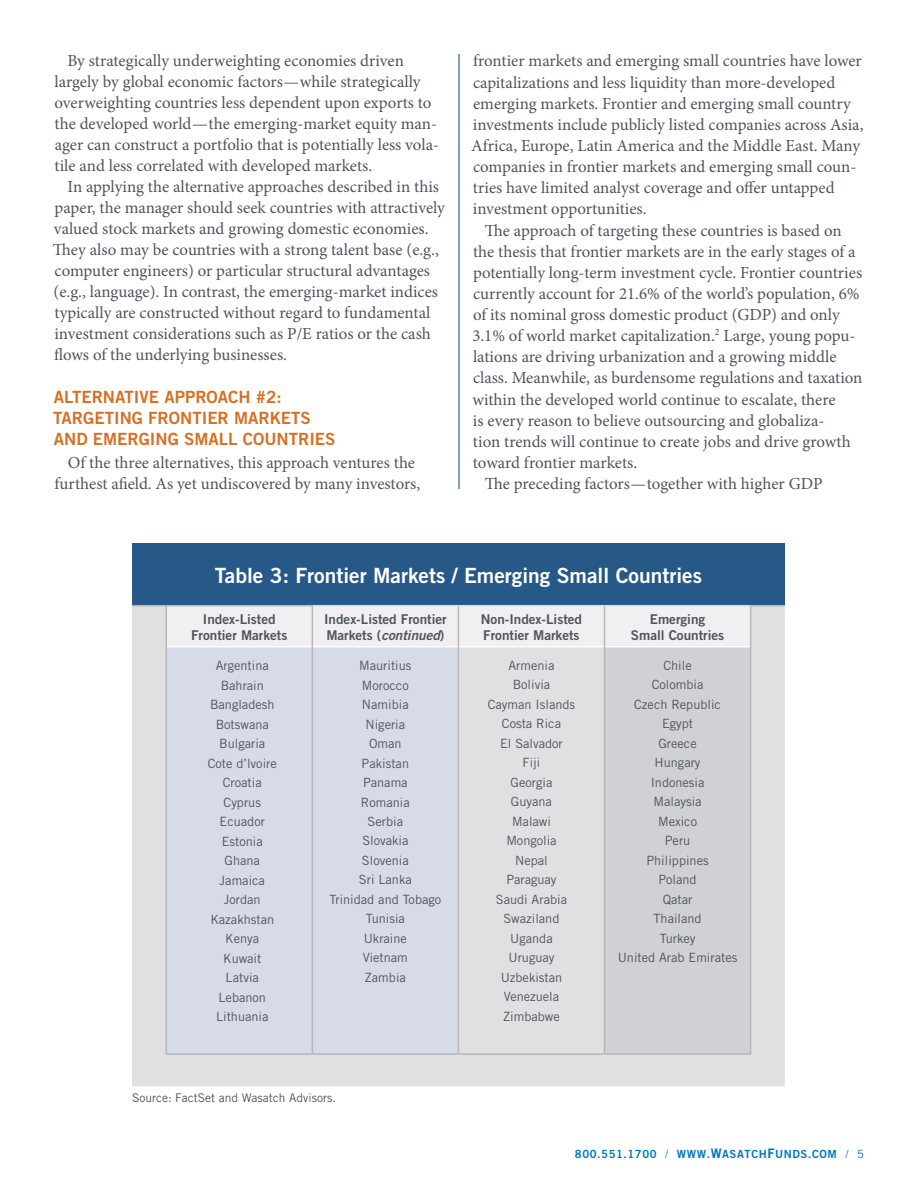
<style>
.page{position:relative;width:918px;height:1188px;background:#fff}
.page>*{position:absolute;margin:0;border:0;box-sizing:border-box;transform-origin:0 0}
.t1{font:21px "Trade Gothic Bold Two";color:#fff}
.t2{font:16.8px/21px "Minion Pro";color:#4f545d}
.t3{font:16.8px/21px "Trade Gothic Bold Two";color:#d77023}
.t4{font:13.5px/16.2px "Trade Gothic Bold Two";color:#4f545d;text-align:center}
.t5{font:12.75px/19.5px "Trade Gothic";color:#4f545d;text-align:center}
.t6{font:12px "Trade Gothic";color:#4f545d}
.t7{font:11.25px "Trade Gothic Bold Two";letter-spacing:.05em;color:#0077bf}
.s1{font-style:italic}
.s2{font-family:"Trade Gothic"}
.s3{font-size:13.2px}
</style>
<div class="page">
<hr style="left:458px;top:54px;width:2px;height:435px;background:#265988">
<div style="left:132px;top:543px;width:653px;height:63px;background:#265988"></div>
<div style="left:132px;top:606px;width:653px;height:480px;background:#e0e0e3"></div>
<div style="left:167px;top:606px;width:583px;height:40px;background:#f1eff1"></div>
<div style="left:167px;top:647px;width:291px;height:406px;background:#d7dbe7"></div>
<div style="left:605px;top:647px;width:146px;height:407px;background:#d0d1d5"></div>
<hr style="left:166px;top:605px;width:147px;height:1px;background:#b6b7bb">
<hr style="left:166px;top:606px;width:1px;height:41px;background:#b6b7bb">
<hr style="left:750px;top:606px;width:1px;height:41px;background:#b6b7bb">
<hr style="left:166px;top:647px;width:1px;height:406px;background:#b6b7bb">
<hr style="left:750px;top:647px;width:1px;height:406px;background:#b6b7bb">
<hr style="left:166px;top:1053px;width:146px;height:2px;background:#b6b7bb">
<hr style="left:458px;top:1053px;width:147px;height:2px;background:#b6b7bb">
<hr style="left:313px;top:605px;width:145px;height:1px;background:#dddee0">
<hr style="left:458px;top:605px;width:147px;height:1px;background:#dddee0">
<hr style="left:605px;top:605px;width:145px;height:1px;background:#dddee0">
<hr style="left:167px;top:646px;width:145px;height:1px;background:#fff">
<hr style="left:313px;top:646px;width:145px;height:1px;background:#fff">
<hr style="left:459px;top:646px;width:145px;height:1px;background:#fff">
<hr style="left:605px;top:646px;width:145px;height:1px;background:#fff">
<hr style="left:605px;top:1053px;width:146px;height:2px;background:#b6b7bb">
<hr style="left:312px;top:606px;width:1px;height:41px;background:#b6b7bb">
<hr style="left:312px;top:647px;width:1px;height:406px;background:#b6b7bb">
<hr style="left:312px;top:1053px;width:146px;height:2px;background:#b6b7bb">
<hr style="left:458px;top:606px;width:1px;height:41px;background:#b6b7bb">
<hr style="left:604px;top:606px;width:1px;height:41px;background:#b6b7bb">
<hr style="left:458px;top:647px;width:1px;height:406px;background:#b6b7bb">
<hr style="left:604px;top:647px;width:1px;height:406px;background:#b6b7bb">
<hr style="left:132px;top:605px;width:34px;height:1px;background:#b6b7bb">
<hr style="left:750px;top:605px;width:35px;height:1px;background:#b6b7bb">
<p class="t2" style="left:54px;top:50px;width:386px;text-indent:13px">By strategically underweighting economies driven largely by global economic factors—while strategically overweighting countries less dependent upon exports to the developed world—the emerging-market equity man&shy;ager can construct a portfolio that is potentially less vola&shy;tile and less correlated with developed markets.</p>
<p class="t2" style="left:53px;top:177px;width:394px;text-indent:15px">In applying the alternative approaches described in this paper, the manager should seek countries with attractively valued stock markets and growing domestic economies.<br>They also may be countries with a strong talent base (e.g., computer engineers) or particular structural advantages (e.g., language). In contrast, the emerging-market indices typically are constructed without regard to fundamental investment considerations such as P/E ratios or the cash flows of the underlying businesses.</p>
<p class="t3" style="left:53px;top:386px;width:284px">ALTERNATIVE APPROACH #2:<br>TARGETING FRONTIER MARKETS<br>AND EMERGING SMALL COUNTRIES</p>
<p class="t2" style="left:55px;top:452px;width:367px;text-align:center">Of the three alternatives, this approach ventures the furthest afield. As yet undiscovered by many investors,</p>
<p class="t2" style="left:471px;top:51px;width:394px">frontier markets and emerging small countries have lower capitalizations and less liquidity than more-developed emerging markets. Frontier and emerging small country investments include publicly listed companies across Asia, Africa, Europe, Latin America and the Middle East. Many companies in frontier markets and emerging small coun&shy;tries have limited analyst coverage and offer untapped investment opportunities.</p>
<p class="t2" style="left:485px;top:220px;width:358px">The approach of targeting these countries is based on</p>
<p class="t2" style="left:473px;top:241px;width:384px">the thesis that frontier markets are in the early stages of a</p>
<p class="t2" style="left:473px;top:262px;width:391px">potentially long-term investment cycle. Frontier countries</p>
<p class="t2" style="left:473px;top:283px;width:388px">currently account for 21.6% of the world’s population, 6%</p>
<p class="t2" style="left:473px;top:304px;width:368px">of its nominal gross domestic product (GDP) and only</p>
<p class="t2" style="left:472px;top:326px;width:385px">3.1% of world market capitalization.<sup>2</sup> Large, young popu-</p>
<p class="t2" style="left:473px;top:346px;width:365px">lations are driving urbanization and a growing middle</p>
<p class="t2" style="left:473px;top:368px;width:391px">class. Meanwhile, as burdensome regulations and taxation</p>
<p class="t2" style="left:472px;top:389px;width:365px">within the developed world continue to escalate, there</p>
<p class="t2" style="left:473px;top:410px;width:353px">is every reason to believe outsourcing and globaliza-</p>
<p class="t2" style="left:473px;top:431px;width:379px">tion trends will continue to create jobs and drive growth</p>
<p class="t2" style="left:473px;top:452px;width:166px">toward frontier markets.</p>
<p class="t2" style="left:485px;top:473px;width:339px">The preceding factors—together with higher GDP</p>
<p class="t1" style="left:215px;top:562px;width:489px">Table 3: Frontier Markets / Emerging Small Countries</p>
<p class="t4" style="left:191px;top:610px;width:98px">Index-Listed<br>Frontier Markets</p>
<p class="t4" style="left:324px;top:610px;width:124px;text-align:left">Index-Listed Frontier<br>Markets (<span class="s1">continued</span>)</p>
<p class="t4" style="left:481px;top:610px;width:103px;text-align:left">Non-Index-Listed<br>Frontier Markets</p>
<p class="t4" style="left:631px;top:610px;width:95px">Emerging<br>Small Countries</p>
<p class="t5" style="left:208px;top:656px;width:71px">Argentina<br>Bahrain<br>Bangladesh<br>Botswana<br>Bulgaria<br>Cote d’lvoire<br>Croatia<br>Cyprus<br>Ecuador<br>Estonia<br>Ghana<br>Jamaica<br>Jordan<br>Kazakhstan<br>Kenya<br>Kuwait<br>Latvia<br>Lebanon<br>Lithuania</p>
<p class="t5" style="left:330px;top:656px;width:113px">Mauritius<br>Morocco<br>Namibia<br>Nigeria<br>Oman<br>Pakistan<br>Panama<br>Romania<br>Serbia<br>Slovakia<br>Slovenia<br>Sri Lanka<br>Trinidad and Tobago<br>Tunisia<br>Ukraine<br>Vietnam<br>Zambia</p>
<p class="t5" style="left:488px;top:656px;width:89px">Armenia<br>Bolivia<br>Cayman Islands<br>Costa Rica<br>El Salvador<br>Fiji<br>Georgia<br>Guyana<br>Malawi<br>Mongolia<br>Nepal<br>Paraguay<br>Saudi Arabia<br>Swaziland<br>Uganda<br>Uruguay<br>Uzbekistan<br>Venezuela<br>Zimbabwe</p>
<p class="t5" style="left:618px;top:655px;width:121px">Chile<br>Colombia<br>Czech Republic<br>Egypt<br>Greece<br>Hungary<br>Indonesia<br>Malaysia<br>Mexico<br>Peru<br>Philippines<br>Poland<br>Qatar<br>Thailand<br>Turkey<br>United Arab Emirates</p>
<p class="t6" style="left:132px;top:1091px;width:206px">Source: FactSet and Wasatch Advisors.</p>
<p class="t7" style="left:575px;top:1147px;width:291px">800.551.1700 <span class="s2">/</span> WWW.<span class="s3">W</span>ASATCH<span class="s3">F</span>UNDS.COM <span class="s2">/ 5</span></p>
</div>
